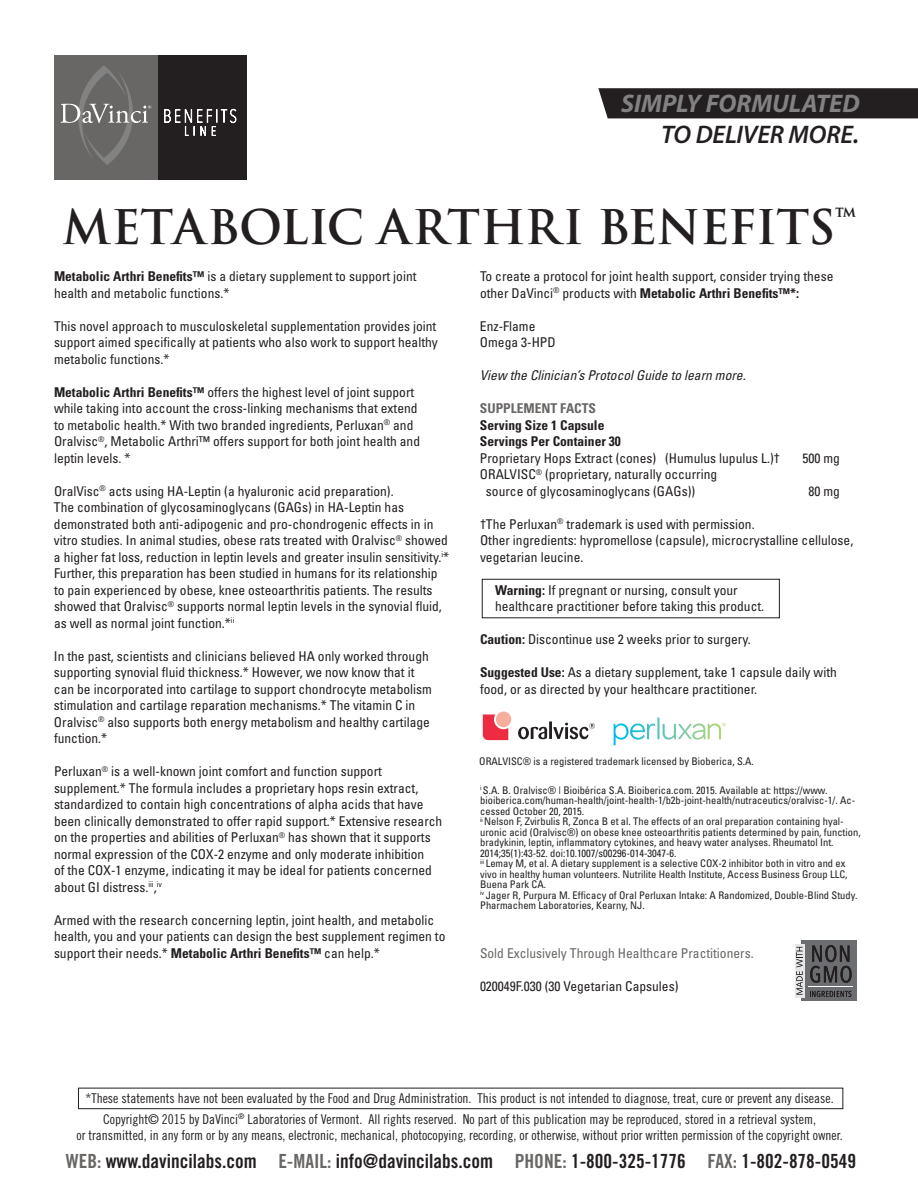
<style>
.page{position:relative;width:918px;height:1188px;background:#fff}
.page>*{position:absolute;margin:0;border:0;box-sizing:border-box;transform-origin:0 0}
.t1{font:700 46.5px "Trajan";letter-spacing:-.01em;color:#231f20}
.t2{font:italic 700 25.5px "Myriad Pro";color:#828282}
.t3{font:italic 600 25.5px "Myriad Pro";letter-spacing:-.01em;color:#231f20}
.t4{font:19.5px "Trade Gothic Bold Cond Twenty";color:#231f20}
.t5{font:condensed 13.5px/16.5px "Univers";color:#231f20}
.t6{font:13.5px/20.9px "Trade Gothic Cond Eighteen";color:#231f20;text-align:center}
.t7{font:condensed 13.5px "Univers";color:#696765}
.t8{font:italic condensed 13.5px "Univers";color:#231f20}
.t9{font:700 condensed 13.5px/16.5px "Univers";color:#231f20}
.t10{font:700 condensed 13.5px "Univers";color:#696765}
.t11{font:condensed 10.5px/10.5px "Univers";color:#231f20}
.s1{font-weight:700}
.s2{color:#696765}
</style>
<div class="page">
<div style="left:78px;top:1088px;width:765px;height:21px;border:1px solid #231f20"></div>
<div style="left:482px;top:579px;width:298px;height:39px;border:1px solid #231f20"></div>
<div style="left:54px;top:55px;width:193px;height:125px;background:#231f20"></div>
<svg style="left:164px;top:108px;width:72px;height:28px"></svg>
<div style="left:54px;top:55px;width:103px;height:124px;background:#696765"></div>
<svg style="left:61px;top:66px;width:90px;height:99px"></svg>
<div style="left:598px;top:88px;width:320px;height:30px;background:#231f20"></div>
<div style="left:801px;top:940px;width:55px;height:61px;background:#6c6d70"></div>
<svg style="left:795px;top:944px;width:9px;height:53px"></svg>
<hr style="left:808px;top:987px;width:45px;height:1px;background:#fff">
<svg style="left:796px;top:947px;width:6px;height:47px"></svg>
<svg style="left:810px;top:945px;width:42px;height:38px"></svg>
<svg style="left:810px;top:991px;width:41px;height:6px"></svg>
<svg style="left:614px;top:717px;width:112px;height:28px"></svg>
<svg style="left:518px;top:721px;width:77px;height:18px"></svg>
<div style="left:496px;top:712px;width:15px;height:15px;background:#f8ae9f;border-radius:50%"></div>
<svg style="left:483px;top:714px;width:25px;height:26px"></svg>
<h2 class="t2" style="left:621px;top:87px;width:240px">SIMPLY FORMULATED</h2>
<h2 class="t3" style="left:661px;top:118px;width:200px">TO DELIVER MORE.</h2>
<h1 class="t1" style="left:62px;top:198px;width:795px">METABOLIC ARTHRI BENEFITS<sup>™</sup></h1>
<p class="t5" style="left:54px;top:268px;width:364px"><span class="s1">Metabolic Arthri Benefits™</span> is a dietary supplement to support joint health and metabolic functions.*</p>
<p class="t5" style="left:54px;top:318px;width:385px;text-align:justify">This novel approach to musculoskeletal supplementation provides joint support aimed specifically at patients who also work to support healthy metabolic functions.*</p>
<p class="t5" style="left:54px;top:384px;width:368px"><span class="s1">Metabolic Arthri Benefits™</span> offers the highest level of joint support while taking into account the cross-linking mechanisms that extend to metabolic health.* With two branded ingredients, Perluxan<sup>®</sup> and Oralvisc<sup>®</sup>, Metabolic Arthri™ offers support for both joint health and leptin levels. *</p>
<p class="t5" style="left:54px;top:483px;width:397px">OralVisc<sup>®</sup> acts using HA-Leptin (a hyaluronic acid preparation).<br>The combination of glycosaminoglycans (GAGs) in HA-Leptin has demonstrated both anti-adipogenic and pro-chondrogenic effects in in vitro studies. In animal studies, obese rats treated with Oralvisc<sup>®</sup> showed a higher fat loss, reduction in leptin levels and greater insulin sensitivity.<sup>i</sup>* Further, this preparation has been studied in humans for its relationship to pain experienced by obese, knee osteoarthritis patients. The results showed that Oralvisc<sup>®</sup> supports normal leptin levels in the synovial fluid, as well as normal joint function.*<sup>ii</sup></p>
<p class="t5" style="left:54px;top:648px;width:379px">In the past, scientists and clinicians believed HA only worked through supporting synovial fluid thickness.* However, we now know that it can be incorporated into cartilage to support chondrocyte metabolism stimulation and cartilage reparation mechanisms.* The vitamin C in Oralvisc<sup>®</sup> also supports both energy metabolism and healthy cartilage function.*</p>
<p class="t5" style="left:54px;top:763px;width:390px">Perluxan<sup>®</sup> is a well-known joint comfort and function support supplement.* The formula includes a proprietary hops resin extract, standardized to contain high concentrations of alpha acids that have been clinically demonstrated to offer rapid support.* Extensive research on the properties and abilities of Perluxan<sup>®</sup> has shown that it supports normal expression of the COX-2 enzyme and only moderate inhibition<br>of the COX-1 enzyme, indicating it may be ideal for patients concerned about GI distress.<sup>iii</sup>,<sup>iv</sup></p>
<p class="t5" style="left:54px;top:912px;width:393px">Armed with the research concerning leptin, joint health, and metabolic health, you and your patients can design the best supplement regimen to support their needs.* <span class="s1">Metabolic Arthri Benefits™</span> can help.*</p>
<p class="t5" style="left:480px;top:268px;width:355px">To create a protocol for joint health support, consider trying these other DaVinci<sup>®</sup> products with <span class="s1">Metabolic Arthri Benefits™*:</span></p>
<p class="t5" style="left:480px;top:318px;width:77px">Enz-Flame<br>Omega 3-HPD</p>
<p class="t8" style="left:480px;top:367px;width:267px">View the Clinician’s Protocol Guide to learn more.</p>
<p class="t10" style="left:480px;top:400px;width:118px">SUPPLEMENT FACTS</p>
<p class="t9" style="left:480px;top:417px;width:142px">Serving Size 1 Capsule<br>Servings Per Container 30</p>
<p class="t5" style="left:480px;top:450px;width:301px">Proprietary Hops Extract (cones) (Humulus lupulus L.)†</p>
<p class="t5" style="left:803px;top:450px;width:39px">500 mg</p>
<p class="t5" style="left:486px;top:466px;width:233px;text-indent:-6px">ORALVISC<sup>®</sup> (proprietary, naturally occurring source of glycosaminoglycans (GAGs))</p>
<p class="t5" style="left:809px;top:483px;width:33px">80 mg</p>
<p class="t5" style="left:480px;top:516px;width:375px">†The Perluxan<sup>®</sup> trademark is used with permission.<br>Other ingredients: hypromellose (capsule), microcrystalline cellulose, vegetarian leucine.</p>
<p class="t5" style="left:495px;top:582px;width:271px"><span class="s1">Warning:</span> If pregnant or nursing, consult your healthcare practitioner before taking this product.</p>
<p class="t5" style="left:480px;top:631px;width:272px"><span class="s1">Caution:</span> Discontinue use 2 weeks prior to surgery.</p>
<p class="t5" style="left:480px;top:664px;width:358px"><span class="s1">Suggested Use:</span> As a dietary supplement, take 1 capsule daily with food, or as directed by your healthcare practitioner.</p>
<p class="t11" style="left:479px;top:755px;width:276px">ORALVISC® is a registered trademark licensed by Bioberica, S.A.</p>
<p class="t11" style="left:480px;top:785px;width:382px"><sup>i</sup> S.A. B. Oralvisc® | Bioibérica S.A. Bioiberica.com. 2015. Available at: https://www. bioiberica.com/human-health/joint-health-1/b2b-joint-health/nutraceutics/oralvisc-1/. Ac&shy;cessed October 20, 2015.<br><sup>ii</sup> Nelson F, Zvirbulis R, Zonca B et al. The effects of an oral preparation containing hyal&shy;uronic acid (Oralvisc®) on obese knee osteoarthritis patients determined by pain, function, bradykinin, leptin, inflammatory cytokines, and heavy water analyses. Rheumatol Int.<br>2014;35(1):43-52. doi:10.1007/s00296-014-3047-6.<br><sup>iii</sup> Lemay M, et al. A dietary supplement is a selective COX-2 inhibitor both in vitro and ex vivo in healthy human volunteers. Nutrilite Health Institute, Access Business Group LLC, Buena Park CA.<br><sup>iv</sup> Jager R, Purpura M. Efficacy of Oral Perluxan Intake: A Randomized, Double-Blind Study.<br>Pharmachem Laboratories, Kearny, NJ.</p>
<p class="t7" style="left:480px;top:945px;width:275px">Sold Exclusively Through Healthcare Practitioners.</p>
<p class="t5" style="left:480px;top:978px;width:200px">020049F.030 (30 Vegetarian Capsules)</p>
<p class="t6" style="left:86px;top:1087px;width:750px">*These statements have not been evaluated by the Food and Drug Administration. This product is not intended to diagnose, treat, cure or prevent any disease.<br>Copyright© 2015 by DaVinci<sup>®</sup> Laboratories of Vermont. All rights reserved. No part of this publication may be reproduced, stored in a retrieval system,</p>
<p class="t6" style="left:76px;top:1125px;width:768px">or transmitted, in any form or by any means, electronic, mechanical, photocopying, recording, or otherwise, without prior written permission of the copyright owner.</p>
<h3 class="t4" style="left:66px;top:1149px;width:792px"><span class="s2">WEB:</span> www.davincilabs.com <span class="s2">E-MAIL:</span> info@davincilabs.com <span class="s2">PHONE:</span> 1-800-325-1776 <span class="s2">FAX:</span> 1-802-878-0549</h3>
</div>
